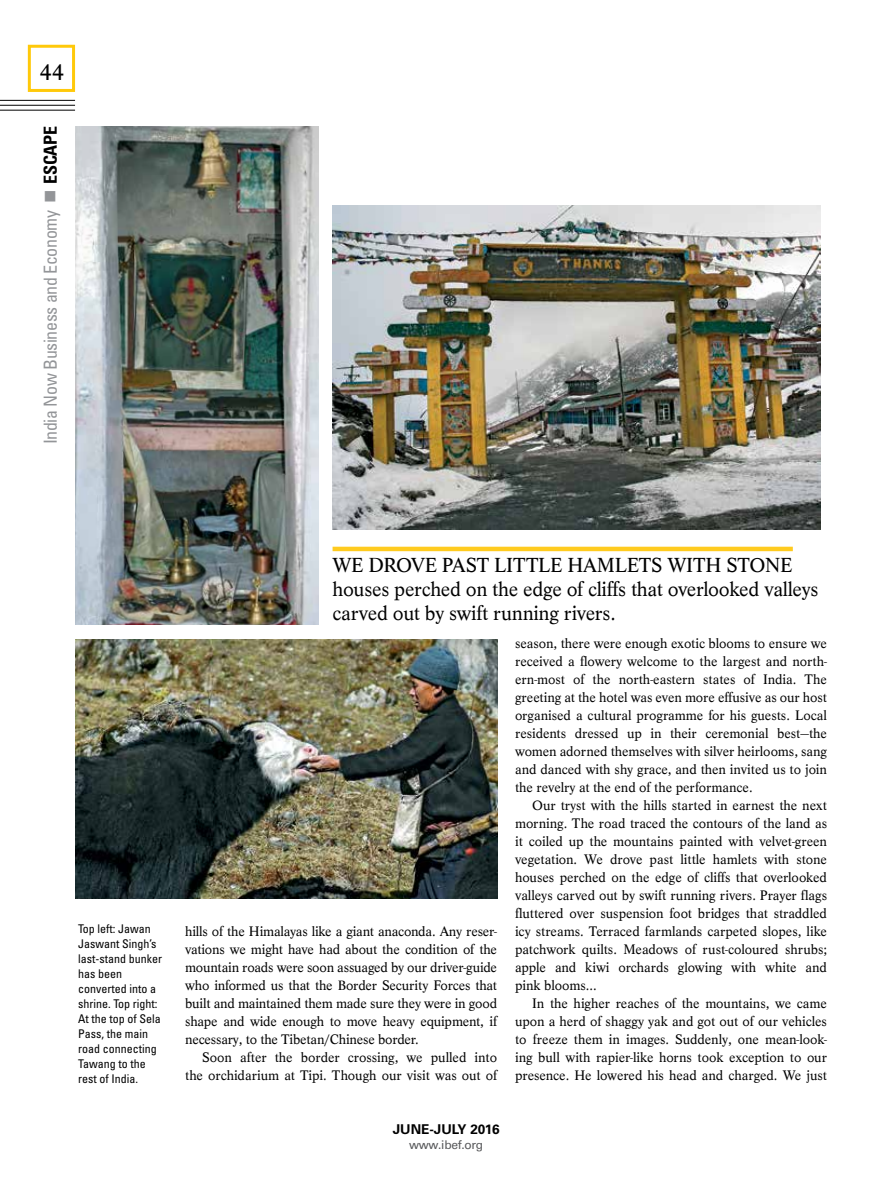
<style>
.page{position:relative;width:891px;height:1188px;background:#fff}
.page>*{position:absolute;margin:0;border:0;box-sizing:border-box;transform-origin:0 0}
.t1{font:24px "Lyon";color:#000}
.t2{font:21px/24px "Lyon";letter-spacing:-.01em;color:#000}
.t3{font:condensed 18px "Univers LT Std";letter-spacing:-.02em;color:#939598}
.t4{font:14.25px/18px "Lyon";letter-spacing:-.005em;color:#000;text-align:justify}
.t5{font:700 13.5px "Univers LT Std";color:#000}
.t6{font:condensed 12px/15px "Univers LT Std";color:#000}
.t7{font:12px "Univers LT Std";letter-spacing:-.02em;color:#58595b}
.s1{font-weight:700;color:#000}
</style>
<div class="page">
<div style="left:28px;top:45px;width:47px;height:47px;border:3px solid #ffc90a"></div>
<hr style="left:0;top:100px;width:75px;height:1px;background:#000">
<hr style="left:0;top:105px;width:75px;height:1px;background:#000">
<hr style="left:0;top:110px;width:75px;height:1px;background:#000">
<img style="left:333px;top:205px;width:488px;height:324px">
<img style="left:75px;top:640px;width:422px;height:259px">
<img style="left:75px;top:126px;width:244px;height:499px">
<hr style="left:333px;top:547px;width:460px;height:4px;background:#ffcb1f">
<h1 class="t1" style="left:40px;top:58px;width:27px">44</h1>
<p class="t3" style="left:39px;top:444px;width:320px;rotate:-90deg">India Now Business and Economy ■ <span class="s1">ESCAPE</span></p>
<p class="t6" style="left:78px;top:921px;width:85px">Top left: Jawan<br>Jaswant Singh’s last-stand bunker has been converted into a shrine. Top right:<br>At the top of Sela<br>Pass, the main road connecting<br>Tawang to the rest of India.</p>
<h2 class="t2" style="left:333px;top:554px;width:487px">WE DROVE PAST LITTLE HAMLETS WITH STONE houses perched on the edge of cliffs that overlooked valleys carved out by swift running rivers.</h2>
<p class="t4" style="left:185px;top:922px;width:313px">hills of the Himalayas like a giant anaconda. Any reser&shy;vations we might have had about the condition of the mountain roads were soon assuaged by our driver-guide who informed us that the Border Security Forces that built and maintained them made sure they were in good shape and wide enough to move heavy equipment, if necessary, to the Tibetan/Chinese border.</p>
<p class="t4" style="left:185px;top:1048px;width:313px;text-align:right">Soon after the border crossing, we pulled into the orchidarium at Tipi. Though our visit was out of</p>
<p class="t4" style="left:515px;top:634px;width:313px">season, there were enough exotic blooms to ensure we received a flowery welcome to the largest and north&shy;ern-most of the north-eastern states of India. The greeting at the hotel was even more effusive as our host organised a cultural programme for his guests. Local residents dressed up in their ceremonial best—the women adorned themselves with silver heirlooms, sang and danced with shy grace, and then invited us to join the revelry at the end of the performance.</p>
<p class="t4" style="left:515px;top:796px;width:313px;text-indent:17px">Our tryst with the hills started in earnest the next morning. The road traced the contours of the land as it coiled up the mountains painted with velvet-green vegetation. We drove past little hamlets with stone houses perched on the edge of cliffs that overlooked valleys carved out by swift running rivers. Prayer flags fluttered over suspension foot bridges that straddled icy streams. Terraced farmlands carpeted slopes, like patchwork quilts. Meadows of rust-coloured shrubs; apple and kiwi orchards glowing with white and pink blooms...</p>
<p class="t4" style="left:515px;top:994px;width:313px;text-indent:17px">In the higher reaches of the mountains, we came upon a herd of shaggy yak and got out of our vehicles to freeze them in images. Suddenly, one mean-look&shy;ing bull with rapier-like horns took exception to our presence. He lowered his head and charged. We just</p>
<p class="t5" style="left:393px;top:1121px;width:108px">JUNE-JULY 2016</p>
<p class="t7" style="left:409px;top:1138px;width:76px">www.ibef.org</p>
</div>
